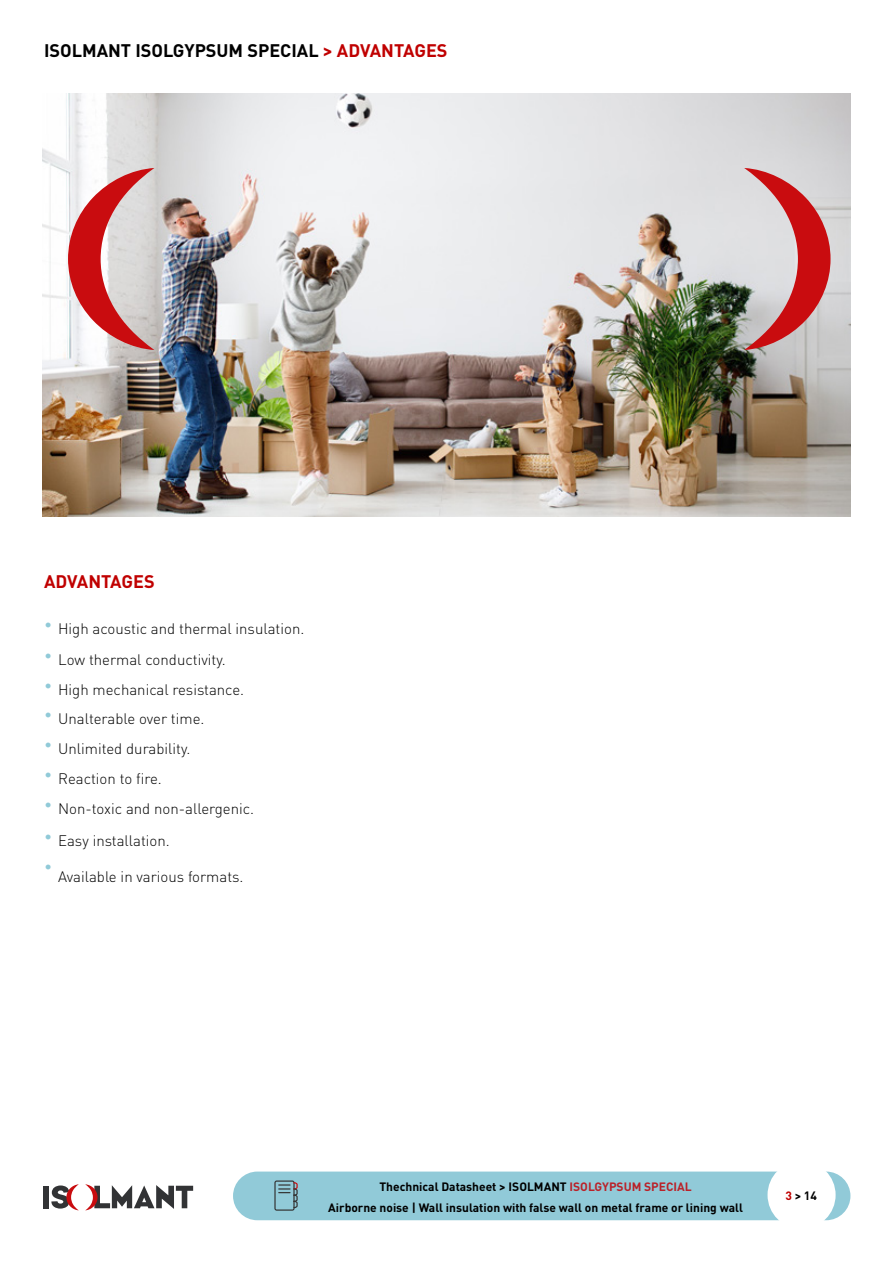
<style>
.page{position:relative;width:893px;height:1263px;background:#fff}
.page>*{position:absolute;margin:0;border:0;box-sizing:border-box;transform-origin:0 0}
.t1{font:700 18px "DIN Pro";color:#000}
.t2{font:700 18px "DIN Pro";color:#c00000}
.t3{font:300 15px "DIN";color:#000}
.t4{font:300 15px "DIN Pro";color:#91cad8}
.t5{font:700 12px "DIN Pro";color:#000}
.s1{color:#c00000}
.s2{color:#ba2229}
</style>
<div class="page">
<div style="left:43px;top:1186px;width:6px;height:22px;background:#323335"></div>
<svg style="left:85px;top:1184px;width:108px;height:26px"></svg>
<svg style="left:51px;top:1184px;width:28px;height:26px"></svg>
<img style="left:43px;top:94px;width:807px;height:423px">
<svg style="left:68px;top:168px;width:86px;height:182px;background:#d89898"></svg>
<svg style="left:744px;top:168px;width:87px;height:182px;background:#cf9193"></svg>
<div style="left:233px;top:1171px;width:617px;height:49px;background:#91cad8;border-radius:24px"></div>
<svg style="left:274px;top:1180px;width:24px;height:31px"></svg>
<div style="left:767px;top:1161px;width:69px;height:68px;background:#fff;border-radius:50%"></div>
<p class="t1" style="left:44px;top:35px;width:405px">ISOLMANT ISOLGYPSUM SPECIAL <span class="s1">&gt; ADVANTAGES</span></p>
<p class="t2" style="left:44px;top:567px;width:112px">ADVANTAGES</p>
<p class="t3" style="left:44px;top:619px;width:262px"><sup>•</sup> High acoustic and thermal insulation.</p>
<p class="t3" style="left:44px;top:650px;width:183px"><sup>•</sup> Low thermal conductivity.</p>
<p class="t3" style="left:44px;top:680px;width:202px"><sup>•</sup> High mechanical resistance.</p>
<p class="t3" style="left:44px;top:710px;width:162px"><sup>•</sup> Unalterable over time.</p>
<p class="t3" style="left:44px;top:739px;width:148px"><sup>•</sup> Unlimited durability.</p>
<p class="t3" style="left:44px;top:769px;width:119px"><sup>•</sup> Reaction to fire.</p>
<p class="t3" style="left:44px;top:799px;width:212px"><sup>•</sup> Non-toxic and non-allergenic.</p>
<p class="t3" style="left:44px;top:831px;width:127px"><sup>•</sup> Easy installation.</p>
<p class="t4" style="left:44px;top:855px;width:10px">•</p>
<p class="t3" style="left:58px;top:867px;width:187px">Available in various formats.</p>
<p class="t5" style="left:379px;top:1176px;width:314px">Thechnical Datasheet &gt; ISOLMANT <span class="s2">ISOLGYPSUM SPECIAL</span></p>
<p class="t5" style="left:328px;top:1197px;width:416px">Airborne noise | Wall insulation with false wall on metal frame or lining wall</p>
<p class="t5" style="left:785px;top:1185px;width:33px"><span class="s1">3</span> &gt; 14</p>
</div>
